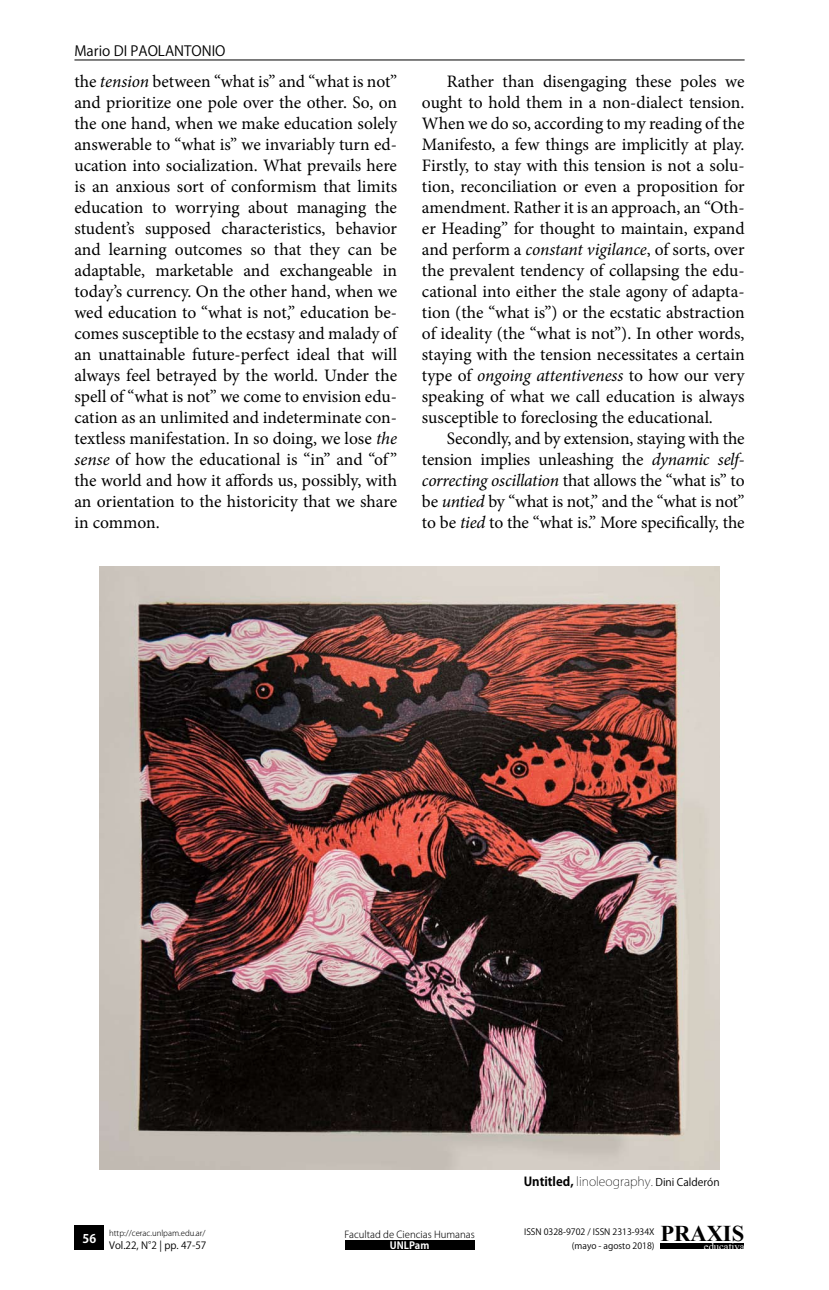
<style>
.page{position:relative;width:829px;height:1290px;background:#fff}
.page>*{position:absolute;margin:0;border:0;box-sizing:border-box;transform-origin:0 0}
.t1{font:700 22.57px "Times New Roman";color:#000}
.t2{font:17.5px/21px "Minion Pro";letter-spacing:-.005em;color:#000;text-align:justify}
.t3{font:14px "Koz Go Std";color:#000}
.t4{font:200 12.25px "Koz Go Std";color:#000}
.t5{font:700 11.9px "Koz Go Std";color:#fff}
.t6{font:10.67px "Times New Roman";color:#fff}
.t7{font:9.97px "Koz Go Pro";color:#000}
.t8{font:700 9.97px "Koz Go Pro";color:#fff}
.t9{font:300 9.62px "Koz Go Pro";color:#000}
.t10{font:8.75px/14px "Koz Go Pro";color:#000;text-align:right}
.t11{font:300 7.88px "Koz Go Pro";color:#000}
.s1{font-style:italic}
.s2{font-weight:700}
.s3{font-weight:400;font-size:10.5px}
</style>
<div class="page">
<hr style="left:74px;top:60px;width:670px;height:1px;background:#000">
<div style="left:74px;top:1225px;width:30px;height:25px;background:#000"></div>
<div style="left:660px;top:1243px;width:84px;height:6px;background:#000"></div>
<div style="left:345px;top:1240px;width:129px;height:10px;background:#000"></div>
<img style="left:99px;top:566px;width:620px;height:603px">
<p class="t3" style="left:74px;top:42px;width:74px">Mario Di Paolanton</p>
<p class="t3" style="left:212px;top:42px;width:13px">io</p>
<p class="t2" style="left:74px;top:71px;width:324px">the <span class="s1">tension</span> between “what is” and “what is not” and prioritize one pole over the other. So, on the one hand, when we make education solely answerable to “what is” we invariably turn ed&shy;ucation into socialization. What prevails here is an anxious sort of conformism that limits education to worrying about managing the student’s supposed characteristics, behavior and learning outcomes so that they can be adaptable, marketable and exchangeable in today’s currency. On the other hand, when we wed education to “what is not,” education be&shy;comes susceptible to the ecstasy and malady of an unattainable future-perfect ideal that will always feel betrayed by the world. Under the spell of “what is not” we come to envision edu&shy;cation as an unlimited and indeterminate con&shy;textless manifestation. In so doing, we lose <span class="s1">the sense</span> of how the educational is “in” and “of ” the world and how it affords us, possibly, with an orientation to the historicity that we share in common.</p>
<p class="t2" style="left:422px;top:71px;width:324px;text-indent:25px">Rather than disengaging these poles we ought to hold them in a non-dialect tension.<br>When we do so, according to my reading of the Manifesto, a few things are implicitly at play.<br>Firstly, to stay with this tension is not a solu&shy;tion, reconciliation or even a proposition for amendment. Rather it is an approach, an “Oth&shy;er Heading” for thought to maintain, expand and perform a <span class="s1">constant vigilance</span>, of sorts, over the prevalent tendency of collapsing the edu&shy;cational into either the stale agony of adapta&shy;tion (the “what is”) or the ecstatic abstraction of ideality (the “what is not”). In other words, staying with the tension necessitates a certain type of <span class="s1">ongoing attentiveness</span> to how our very speaking of what we call education is always susceptible to foreclosing the educational.</p>
<p class="t2" style="left:422px;top:428px;width:324px;text-indent:25px">Secondly, and by extension, staying with the tension implies unleashing the <span class="s1">dynamic self&shy;correcting oscillation</span> that allows the “what is” to be <span class="s1">untied</span> by “what is not,” and the “what is not” to be <span class="s1">tied</span> to the “what is.” More specifically, the</p>
<p class="t4" style="left:523px;top:1174px;width:197px"><span class="s2">Untitled,</span> linoleography. <span class="s3">Dini Calderón</span></p>
<p class="t5" style="left:82px;top:1230px;width:15px">56</p>
<p class="t1" style="left:660px;top:1217px;width:85px">PRAXIS</p>
<p class="t10" style="left:524px;top:1225px;width:132px">ISSN 0328-9702 / ISSN 2313-934X (mayo - agosto 2018)</p>
<p class="t11" style="left:109px;top:1228px;width:98px">http://cerac.unlpam.edu.ar/</p>
<p class="t9" style="left:344px;top:1228px;width:132px">Facultad de Ciencias Humanas</p>
<p class="t7" style="left:109px;top:1239px;width:99px">Vol.22, N°2 | pp. 47-57</p>
<p class="t8" style="left:390px;top:1239px;width:41px">UNLPam</p>
<p class="t6" style="left:703px;top:1238px;width:42px">educativa</p>
</div>
